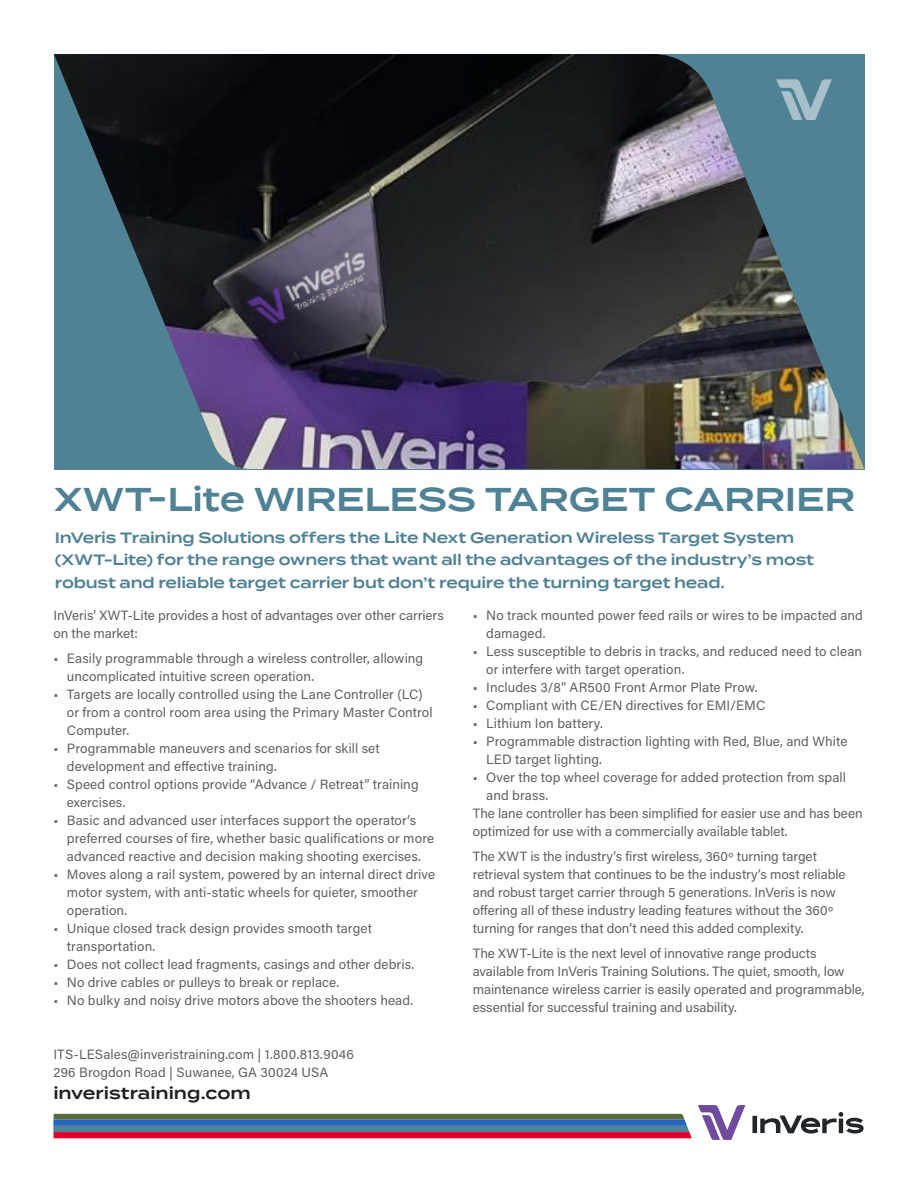
<style>
.page{position:relative;width:918px;height:1188px;background:#fff}
.page>*{position:absolute;margin:0;border:0;box-sizing:border-box;transform-origin:0 0}
.Comm-top_title{font:600 33px "Termina";letter-spacing:-.005em;color:#508296}
.t1{font:600 16.5px "Termina";color:#231f20}
.comm_-_subtitle_mid{font:600 15px/22.5px "Termina";letter-spacing:-.015em;color:#508296}
.Main_body_text{font:13.5px/18px "Acumin Pro";letter-spacing:.005em;color:#616161}
</style>
<div class="page">
<img style="left:54px;top:54px;width:810px;height:415px">
<svg style="left:752px;top:1112px;width:112px;height:22px"></svg>
<svg style="left:698px;top:1105px;width:47px;height:35px"></svg>
<svg style="left:53px;top:1114px;width:639px;height:24px;background:#6f5875"></svg>
<p class="Comm-top_title" style="left:54px;top:475px;width:802px">XWT-Lite WIRELESS TARGET CARRIER</p>
<p class="comm_-_subtitle_mid" style="left:55px;top:526px;width:761px">InVeris Training Solutions offers the Lite Next Generation Wireless Target System (XWT-Lite) for the range owners that want all the advantages of the industry’s most robust and reliable target carrier but don’t require the turning target head.</p>
<p class="Main_body_text" style="left:53px;top:606px;width:392px">InVeris’ XWT-Lite provides a host of advantages over other carriers on the market:</p>
<p class="Main_body_text" style="left:67px;top:649px;width:358px;text-indent:-14px">• Easily programmable through a wireless controller, allowing uncomplicated intuitive screen operation.</p>
<p class="Main_body_text" style="left:67px;top:685px;width:367px;text-indent:-14px">• Targets are locally controlled using the Lane Controller (LC) or from a control room area using the Primary Master Control<br>Computer.</p>
<p class="Main_body_text" style="left:67px;top:739px;width:314px;text-indent:-14px">• Programmable maneuvers and scenarios for skill set development and effective training.</p>
<p class="Main_body_text" style="left:67px;top:775px;width:353px;text-indent:-14px">• Speed control options provide “Advance / Retreat” training exercises.</p>
<p class="Main_body_text" style="left:67px;top:811px;width:369px;text-indent:-14px">• Basic and advanced user interfaces support the operator’s preferred courses of fire, whether basic qualifications or more advanced reactive and decision making shooting exercises.</p>
<p class="Main_body_text" style="left:67px;top:865px;width:370px;text-indent:-14px">• Moves along a rail system, powered by an internal direct drive motor system, with anti-static wheels for quieter, smoother operation.</p>
<p class="Main_body_text" style="left:67px;top:919px;width:307px;text-indent:-14px">• Unique closed track design provides smooth target transportation.</p>
<p class="Main_body_text" style="left:53px;top:955px;width:362px">• Does not collect lead fragments, casings and other debris.</p>
<p class="Main_body_text" style="left:53px;top:973px;width:287px">• No drive cables or pulleys to break or replace.</p>
<p class="Main_body_text" style="left:53px;top:991px;width:361px">• No bulky and noisy drive motors above the shooters head.</p>
<p class="Main_body_text" style="left:53px;top:1045px;width:302px">ITS-LESales@inveristraining.com | 1.800.813.9046<br>296 Brogdon Road | Suwanee, GA 30024 USA</p>
<p class="t1" style="left:53px;top:1081px;width:199px">inveristraining.com</p>
<p class="Main_body_text" style="left:486px;top:606px;width:378px;text-indent:-14px">• No track mounted power feed rails or wires to be impacted and damaged.</p>
<p class="Main_body_text" style="left:486px;top:642px;width:377px;text-indent:-14px">• Less susceptible to debris in tracks, and reduced need to clean or interfere with target operation.</p>
<p class="Main_body_text" style="left:473px;top:678px;width:286px">• Includes 3/8” AR500 Front Armor Plate Prow.</p>
<p class="Main_body_text" style="left:473px;top:696px;width:294px">• Compliant with CE/EN directives for EMI/EMC</p>
<p class="Main_body_text" style="left:473px;top:714px;width:132px">• Lithium Ion battery.</p>
<p class="Main_body_text" style="left:486px;top:732px;width:363px;text-indent:-14px">• Programmable distraction lighting with Red, Blue, and White<br>LED target lighting.</p>
<p class="Main_body_text" style="left:486px;top:768px;width:361px;text-indent:-14px">• Over the top wheel coverage for added protection from spall and brass.</p>
<p class="Main_body_text" style="left:473px;top:804px;width:392px">The lane controller has been simplified for easier use and has been optimized for use with a commercially available tablet.</p>
<p class="Main_body_text" style="left:473px;top:847px;width:374px">The XWT is the industry’s first wireless, 360º turning target retrieval system that continues to be the industry’s most reliable and robust target carrier through 5 generations. InVeris is now offering all of these industry leading features without the 360º turning for ranges that don’t need this added complexity.</p>
<p class="Main_body_text" style="left:473px;top:944px;width:394px">The XWT-Lite is the next level of innovative range products available from InVeris Training Solutions. The quiet, smooth, low maintenance wireless carrier is easily operated and programmable, essential for successful training and usability.</p>
</div>
